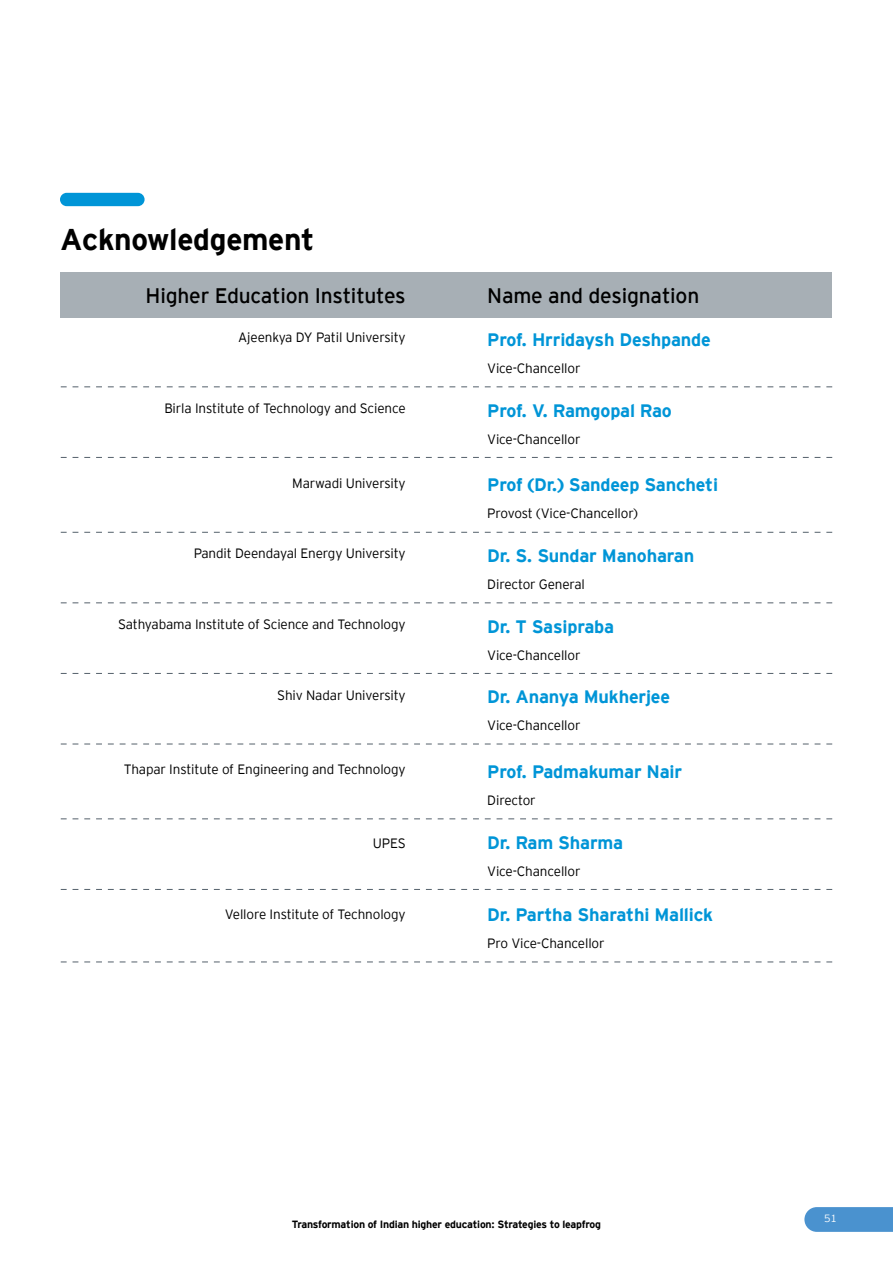
<style>
.page{position:relative;width:893px;height:1263px;background:#fff}
.page>*{position:absolute;margin:0;border:0;box-sizing:border-box;transform-origin:0 0}
.t1{font:700 30px "EY Interstate";letter-spacing:-.01em;color:#000}
.t2{font:21px "EY Interstate";letter-spacing:-.01em;color:#000}
.t3{font:700 18px "EY Interstate";letter-spacing:-.01em;color:#0095d7}
.t4{font:300 13.5px "EY Interstate";letter-spacing:-.01em;color:#000}
.t5{font:700 10.5px "EY Interstate";letter-spacing:-.02em;color:#000}
.t6{font:300 10.5px "EY Interstate";color:#fff}
</style>
<div class="page">
<svg style="left:804px;top:1207px;width:89px;height:25px;background:#5196d1"></svg>
<div style="left:61px;top:272px;width:771px;height:46px;background:#a7afb5"></div>
<div style="left:60px;top:193px;width:85px;height:13px;background:#0095d7;border-radius:7px"></div>
<svg style="left:61px;top:386px;width:771px;height:1px"></svg>
<svg style="left:61px;top:673px;width:771px;height:1px"></svg>
<svg style="left:61px;top:532px;width:771px;height:1px"></svg>
<svg style="left:61px;top:818px;width:771px;height:1px"></svg>
<svg style="left:61px;top:457px;width:771px;height:1px"></svg>
<svg style="left:61px;top:744px;width:771px;height:1px"></svg>
<svg style="left:61px;top:602px;width:771px;height:1px"></svg>
<svg style="left:61px;top:889px;width:771px;height:1px"></svg>
<svg style="left:61px;top:961px;width:771px;height:1px"></svg>
<h1 class="t1" style="left:60px;top:217px;width:256px">Acknowledgement</h1>
<h2 class="t2" style="left:146px;top:281px;width:262px">Higher Education Institutes</h2>
<h2 class="t2" style="left:487px;top:281px;width:214px">Name and designation</h2>
<p class="t4" style="left:238px;top:328px;width:169px">Ajeenkya DY Patil University</p>
<h3 class="t3" style="left:487px;top:327px;width:225px">Prof. Hrridaysh Deshpande</h3>
<p class="t4" style="left:487px;top:359px;width:95px">Vice-Chancellor</p>
<p class="t4" style="left:164px;top:399px;width:243px">Birla Institute of Technology and Science</p>
<h3 class="t3" style="left:487px;top:397px;width:186px">Prof. V. Ramgopal Rao</h3>
<p class="t4" style="left:487px;top:429px;width:95px">Vice-Chancellor</p>
<p class="t4" style="left:292px;top:473px;width:115px">Marwadi University</p>
<h3 class="t3" style="left:487px;top:472px;width:232px">Prof (Dr.) Sandeep Sancheti</h3>
<p class="t4" style="left:487px;top:504px;width:152px">Provost (Vice-Chancellor)</p>
<p class="t4" style="left:194px;top:544px;width:213px">Pandit Deendayal Energy University</p>
<h3 class="t3" style="left:487px;top:543px;width:208px">Dr. S. Sundar Manoharan</h3>
<p class="t4" style="left:487px;top:575px;width:99px">Director General</p>
<p class="t4" style="left:118px;top:614px;width:289px">Sathyabama Institute of Science and Technology</p>
<h3 class="t3" style="left:487px;top:613px;width:128px">Dr. T Sasipraba</h3>
<p class="t4" style="left:487px;top:645px;width:95px">Vice-Chancellor</p>
<p class="t4" style="left:277px;top:685px;width:130px">Shiv Nadar University</p>
<h3 class="t3" style="left:487px;top:684px;width:184px">Dr. Ananya Mukherjee</h3>
<p class="t4" style="left:487px;top:716px;width:95px">Vice-Chancellor</p>
<p class="t4" style="left:124px;top:760px;width:283px">Thapar Institute of Engineering and Technology</p>
<h3 class="t3" style="left:487px;top:759px;width:196px">Prof. Padmakumar Nair</h3>
<p class="t4" style="left:487px;top:791px;width:50px">Director</p>
<p class="t4" style="left:373px;top:833px;width:34px">UPES</p>
<p class="t4" style="left:225px;top:904px;width:182px">Vellore Institute of Technology</p>
<h3 class="t3" style="left:487px;top:829px;width:137px">Dr. Ram Sharma</h3>
<p class="t4" style="left:487px;top:861px;width:95px">Vice-Chancellor</p>
<h3 class="t3" style="left:487px;top:902px;width:227px">Dr. Partha Sharathi Mallick</h3>
<p class="t4" style="left:487px;top:934px;width:119px">Pro Vice-Chancellor</p>
<p class="t5" style="left:292px;top:1216px;width:311px">Transformation of Indian higher education: Strategies to leapfrog</p>
<p class="t6" style="left:824px;top:1211px;width:14px">51</p>
</div>
